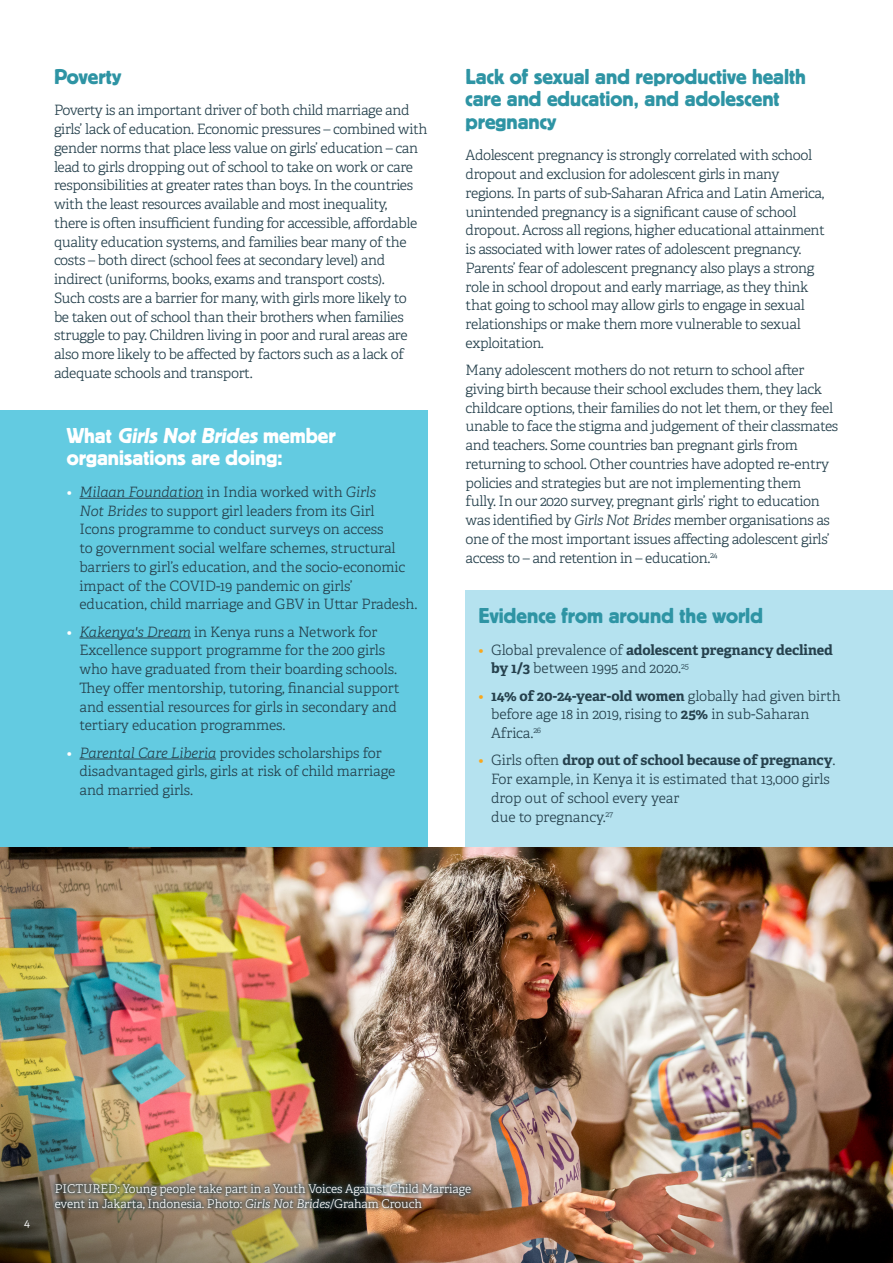
<style>
.page{position:relative;width:893px;height:1263px;background:#fff}
.page>*{position:absolute;margin:0;border:0;box-sizing:border-box;transform-origin:0 0}
.Sub_Head-Level_2{font:22.5px/22.5px "Platz";color:#2e94a4}
.Sub_Head-Level_2-2{font:22.5px/22.5px "Platz";color:#fff}
.Bulleted{font:300 14.25px/18.8px "Adelle";letter-spacing:-.025em;color:#26414d}
.Bulleted-2{font:300 14.25px/18.8px "Adelle";letter-spacing:-.005em;color:#26414d}
.References{font:300 12px/15px "Adelle";letter-spacing:-.005em;color:#fff}
.Body_Text{font:300 12px "Adelle";color:#fff}
.s1{font-style:italic}
.s2{color:#fff}
.s3{color:#f9a71b}
.s4{font-weight:700}
</style>
<div class="page">
<div style="left:0;top:410px;width:428px;height:480px;background:#63cbe1"></div>
<hr style="left:80px;top:498px;width:124px;height:1px;background:#26414d">
<hr style="left:80px;top:638px;width:111px;height:1px;background:#26414d">
<hr style="left:80px;top:759px;width:136px;height:1px;background:#26414d">
<div style="left:466px;top:590px;width:427px;height:268px;background:#b5e2ef"></div>
<img style="left:0;top:848px;width:893px;height:415px">
<img style="left:0;top:1071px;width:515px;height:192px">
<div style="left:51px;top:1180px;width:424px;height:34px;background:#26414d;opacity:.68"></div>
<p class="Sub_Head-Level_2" style="left:54px;top:65px;width:69px">Poverty</p>
<p class="Bulleted" style="left:54px;top:101px;width:375px">Poverty is an important driver of both child marriage and girls’ lack of education. Economic pressures – combined with gender norms that place less value on girls’ education – can lead to girls dropping out of school to take on work or care responsibilities at greater rates than boys. In the countries with the least resources available and most inequality,<br>there is often insufficient funding for accessible, affordable quality education systems, and families bear many of the costs – both direct (school fees at secondary level) and indirect (uniforms, books, exams and transport costs).<br>Such costs are a barrier for many, with girls more likely to<br>be taken out of school than their brothers when families struggle to pay. Children living in poor and rural areas are also more likely to be affected by factors such as a lack of adequate schools and transport.</p>
<p class="Sub_Head-Level_2-2" style="left:67px;top:424px;width:271px">W h a t <span class="s1">Girls Not Brides</span> m e m b e r organisations are doing:</p>
<p class="Bulleted-2" style="left:80px;top:483px;width:339px;text-indent:-13px"><span class="s2">•</span> <span class="s1">Milaan Foundation</span> in India worked with <span class="s1">Girls<br>Not Brides</span> to support girl leaders from its Girl<br>Icons programme to conduct surveys on access<br>to government social welfare schemes, structural barriers to girl’s education, and the socio-economic impact of the COVID-19 pandemic on girls’ education, child marriage and GBV in Uttar Pradesh.</p>
<p class="Bulleted-2" style="left:80px;top:622px;width:322px;text-indent:-13px"><span class="s2">•</span> <span class="s1">Kakenya's Dream</span> in Kenya runs a Network for Excellence support programme for the 200 girls who have graduated from their boarding schools.<br>They offer mentorship, tutoring, financial support and essential resources for girls in secondary and tertiary education programmes.</p>
<p class="Bulleted-2" style="left:80px;top:743px;width:317px;text-indent:-13px"><span class="s2">•</span> <span class="s1">Parental Care Liberia</span> provides scholarships for disadvantaged girls, girls at risk of child marriage and married girls.</p>
<p class="Sub_Head-Level_2" style="left:466px;top:65px;width:342px">Lack of sexual and reproductive health care and education, and adolescent pregnancy</p>
<p class="Bulleted" style="left:466px;top:146px;width:361px">Adolescent pregnancy is strongly correlated with school dropout and exclusion for adolescent girls in many regions. In parts of sub-Saharan Africa and Latin America, unintended pregnancy is a significant cause of school dropout. Across all regions, higher educational attainment is associated with lower rates of adolescent pregnancy.<br>Parents’ fear of adolescent pregnancy also plays a strong role in school dropout and early marriage, as they think that going to school may allow girls to engage in sexual relationships or make them more vulnerable to sexual exploitation.</p>
<p class="Bulleted" style="left:466px;top:361px;width:374px">Many adolescent mothers do not return to school after giving birth because their school excludes them, they lack childcare options, their families do not let them, or they feel unable to face the stigma and judgement of their classmates and teachers. Some countries ban pregnant girls from returning to school. Other countries have adopted re-entry policies and strategies but are not implementing them<br>fully. In our 2020 survey, pregnant girls’ right to education was identified by <span class="s1">Girls Not Brides</span> member organisations as one of the most important issues affecting adolescent girls’ access to – and retention in – education.<sup>24</sup></p>
<p class="Sub_Head-Level_2" style="left:478px;top:604px;width:286px">Evidence from around the world</p>
<p class="Bulleted-2" style="left:491px;top:640px;width:343px;text-indent:-13px"><span class="s3">•</span> Global prevalence of <span class="s4">adolescent pregnancy declined by 1/3</span> between 1995 and 2020.<sup>25</sup></p>
<p class="Bulleted-2" style="left:491px;top:686px;width:351px;text-indent:-13px"><span class="s3">•</span> <span class="s4">14% of 20-24-year-old women</span> globally had given birth before age 18 in 2019, rising to <span class="s4">25%</span> in sub-Saharan<br>Africa.<sup>26</sup></p>
<p class="Bulleted-2" style="left:491px;top:751px;width:346px;text-indent:-13px"><span class="s3">•</span> Girls often <span class="s4">drop out of school because of pregnancy</span>.<br>For example, in Kenya it is estimated that 13,000 girls drop out of school every year<br>due to pregnancy.<sup>27</sup></p>
<p class="Body_Text" style="left:24px;top:1216px;width:7px">4</p>
<p class="References" style="left:55px;top:1181px;width:418px">PICTURED: Young people take part in a Youth Voices Against Child Marriage event in Jakarta, Indonesia. Photo: <span class="s1">Girls Not Brides</span>/Graham Crouch</p>
</div>
